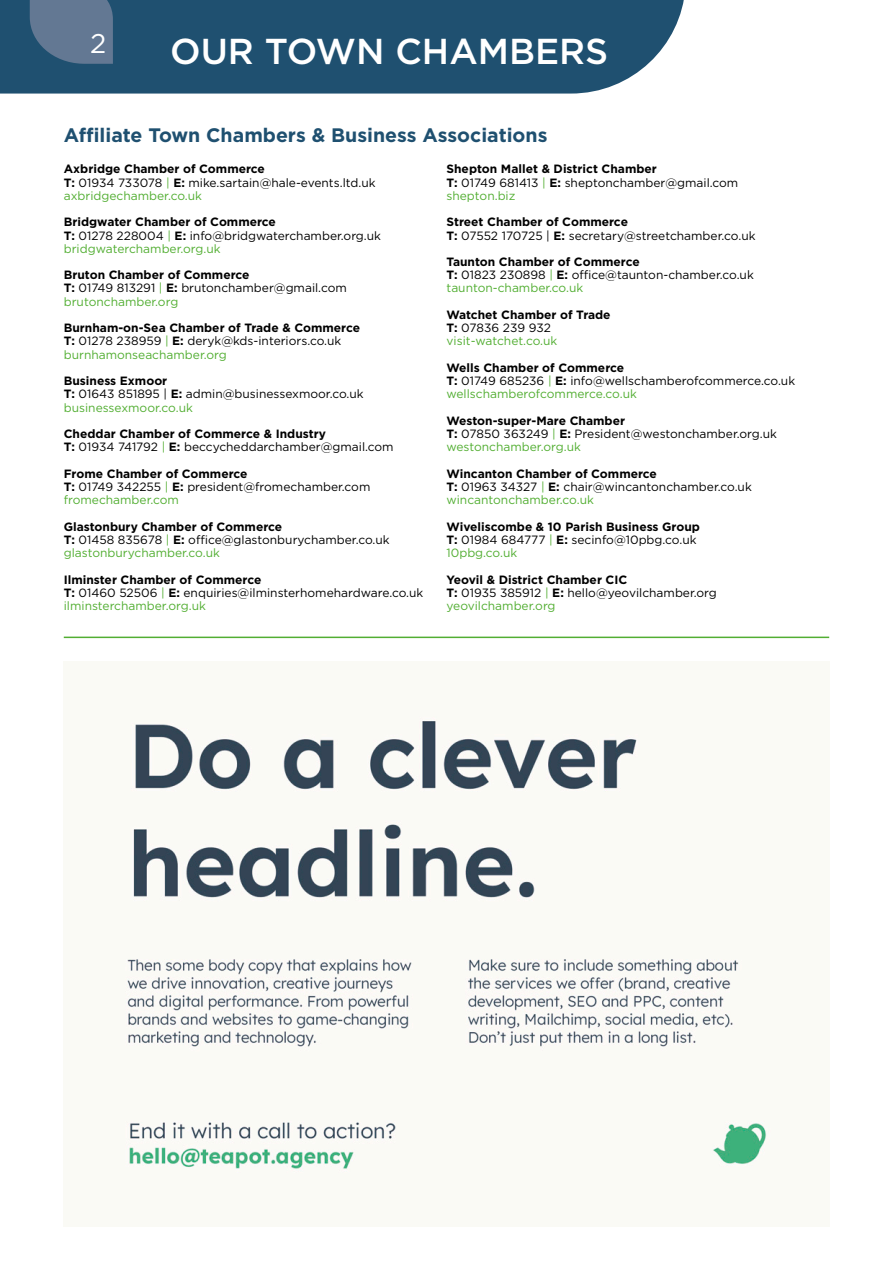
<style>
.page{position:relative;width:893px;height:1263px;background:#fff}
.page>*{position:absolute;margin:0;border:0;box-sizing:border-box;transform-origin:0 0}
.t1{font:500 36px "Gotham";color:#fff}
.t2{font:27px "Gotham";color:#fff}
.Sub_bold_copy{font:700 19.5px "Gotham";color:#1f5070}
.Sub_bold_copy-2{font:12px/13.2px "Gotham";color:#000}
.Sub_bold_copy-3{font:700 12px "Gotham";color:#000}
.Sub_bold_copy-4{font:12px "Gotham";color:#52ae32}
.s1{font-weight:700}
.s2{color:#52ae32}
</style>
<div class="page">
<div style="left:0;top:0;width:684px;height:94px;background:#1f5070"></div>
<svg style="left:30px;top:0;width:83px;height:64px"></svg>
<hr style="left:64px;top:637px;width:765px;height:1px;background:#52ae32">
<img style="left:125px;top:716px;width:642px;height:456px">
<p class="t2" style="left:90px;top:27px;width:18px">2</p>
<p class="t1" style="left:170px;top:27px;width:440px">OUR TOWN CHAMBERS</p>
<p class="Sub_bold_copy" style="left:64px;top:122px;width:485px">Affiliate Town Chambers &amp; Business Associations</p>
<p class="Sub_bold_copy-3" style="left:446px;top:161px;width:212px">Shepton Mallet &amp; District Chamber</p>
<p class="Sub_bold_copy-2" style="left:446px;top:175px;width:293px"><span class="s1">T:</span> 01749 681413 <span class="s2">|</span> <span class="s1">E:</span> sheptonchamber@gmail.com <span class="s2">shepton.biz</span></p>
<p class="Sub_bold_copy-3" style="left:446px;top:214px;width:183px">Street Chamber of Commerce</p>
<p class="Sub_bold_copy-2" style="left:446px;top:228px;width:311px"><span class="s1">T:</span> 07552 170725 | <span class="s1">E:</span> secretary@streetchamber.co.uk</p>
<p class="Sub_bold_copy-3" style="left:446px;top:254px;width:195px">Taunton Chamber of Commerce</p>
<p class="Sub_bold_copy-2" style="left:446px;top:268px;width:309px"><span class="s1">T:</span> 01823 230898 <span class="s2">|</span> <span class="s1">E:</span> office@taunton-chamber.co.uk</p>
<p class="Sub_bold_copy-4" style="left:446px;top:281px;width:138px">taunton-chamber.co.uk</p>
<p class="Sub_bold_copy-3" style="left:446px;top:307px;width:166px">Watchet Chamber of Trade</p>
<p class="Sub_bold_copy-2" style="left:446px;top:321px;width:106px"><span class="s1">T:</span> 07836 239 932</p>
<p class="Sub_bold_copy-4" style="left:446px;top:333px;width:112px">visit-watchet.co.uk</p>
<p class="Sub_bold_copy-3" style="left:446px;top:360px;width:179px">Wells Chamber of Commerce</p>
<p class="Sub_bold_copy-2" style="left:446px;top:374px;width:350px"><span class="s1">T:</span> 01749 685236 <span class="s2">|</span> <span class="s1">E:</span> info@wellschamberofcommerce.co.uk</p>
<p class="Sub_bold_copy-4" style="left:446px;top:386px;width:192px">wellschamberofcommerce.co.uk</p>
<p class="Sub_bold_copy-3" style="left:446px;top:413px;width:180px">Weston-super-Mare Chamber</p>
<p class="Sub_bold_copy-2" style="left:446px;top:427px;width:332px"><span class="s1">T:</span> 07850 363249 <span class="s2">|</span> <span class="s1">E:</span> President@westonchamber.org.uk</p>
<p class="Sub_bold_copy-4" style="left:446px;top:439px;width:136px">westonchamber.org.uk</p>
<p class="Sub_bold_copy-3" style="left:446px;top:466px;width:212px">Wincanton Chamber of Commerce</p>
<p class="Sub_bold_copy-2" style="left:446px;top:480px;width:307px"><span class="s1">T:</span> 01963 34327 <span class="s2">|</span> <span class="s1">E:</span> chair@wincantonchamber.co.uk</p>
<p class="Sub_bold_copy-4" style="left:446px;top:492px;width:149px">wincantonchamber.co.uk</p>
<p class="Sub_bold_copy-3" style="left:446px;top:519px;width:255px">Wiveliscombe &amp; 10 Parish Business Group</p>
<p class="Sub_bold_copy-2" style="left:446px;top:533px;width:252px"><span class="s1">T:</span> 01984 684777 <span class="s2">|</span> <span class="s1">E:</span> secinfo@10pbg.co.uk</p>
<p class="Sub_bold_copy-4" style="left:446px;top:545px;width:72px">10pbg.co.uk</p>
<p class="Sub_bold_copy-3" style="left:446px;top:571px;width:182px">Yeovil &amp; District Chamber CIC</p>
<p class="Sub_bold_copy-2" style="left:446px;top:586px;width:272px"><span class="s1">T:</span> 01935 385912 <span class="s2">|</span> <span class="s1">E:</span> hello@yeovilchamber.org</p>
<p class="Sub_bold_copy-4" style="left:446px;top:598px;width:111px">yeovilchamber.org</p>
<p class="Sub_bold_copy-3" style="left:64px;top:161px;width:203px">Axbridge Chamber of Commerce</p>
<p class="Sub_bold_copy-2" style="left:64px;top:175px;width:313px"><span class="s1">T:</span> 01934 733078 <span class="s2">|</span> <span class="s1">E:</span> mike.sartain@hale-events.ltd.uk</p>
<p class="Sub_bold_copy-4" style="left:64px;top:188px;width:140px">axbridgechamber.co.uk</p>
<p class="Sub_bold_copy-3" style="left:64px;top:214px;width:214px">Bridgwater Chamber of Commerce</p>
<p class="Sub_bold_copy-2" style="left:64px;top:228px;width:319px"><span class="s1">T:</span> 01278 228004 <span class="s2">|</span> <span class="s1">E:</span> info@bridgwaterchamber.org.uk</p>
<p class="Sub_bold_copy-4" style="left:64px;top:241px;width:158px">bridgwaterchamber.org.uk</p>
<p class="Sub_bold_copy-3" style="left:64px;top:267px;width:187px">Bruton Chamber of Commerce</p>
<p class="Sub_bold_copy-2" style="left:64px;top:281px;width:285px"><span class="s1">T:</span> 01749 813291 <span class="s2">|</span> <span class="s1">E:</span> brutonchamber@gmail.com</p>
<p class="Sub_bold_copy-4" style="left:64px;top:294px;width:116px">brutonchamber.org</p>
<p class="Sub_bold_copy-3" style="left:64px;top:320px;width:298px">Burnham-on-Sea Chamber of Trade &amp; Commerce</p>
<p class="Sub_bold_copy-2" style="left:64px;top:334px;width:279px"><span class="s1">T:</span> 01278 238959 <span class="s2">|</span> <span class="s1">E:</span> deryk@kds-interiors.co.uk</p>
<p class="Sub_bold_copy-4" style="left:64px;top:347px;width:165px">burnhamonseachamber.org</p>
<p class="Sub_bold_copy-3" style="left:64px;top:373px;width:105px">Business Exmoor</p>
<p class="Sub_bold_copy-2" style="left:64px;top:387px;width:301px"><span class="s1">T:</span> 01643 851895 | <span class="s1">E:</span> admin@businessexmoor.co.uk</p>
<p class="Sub_bold_copy-4" style="left:64px;top:400px;width:131px">businessexmoor.co.uk</p>
<p class="Sub_bold_copy-3" style="left:64px;top:426px;width:264px">Cheddar Chamber of Commerce &amp; Industry</p>
<p class="Sub_bold_copy-2" style="left:64px;top:440px;width:331px"><span class="s1">T:</span> 01934 741792 <span class="s2">|</span> <span class="s1">E:</span> beccycheddarchamber@gmail.com</p>
<p class="Sub_bold_copy-3" style="left:64px;top:466px;width:185px">Frome Chamber of Commerce</p>
<p class="Sub_bold_copy-2" style="left:64px;top:480px;width:308px"><span class="s1">T:</span> 01749 342255 <span class="s2">|</span> <span class="s1">E:</span> president@fromechamber.com</p>
<p class="Sub_bold_copy-4" style="left:64px;top:492px;width:117px">fromechamber.com</p>
<p class="Sub_bold_copy-3" style="left:64px;top:519px;width:220px">Glastonbury Chamber of Commerce</p>
<p class="Sub_bold_copy-2" style="left:64px;top:533px;width:327px"><span class="s1">T:</span> 01458 835678 <span class="s2">|</span> <span class="s1">E:</span> office@glastonburychamber.co.uk</p>
<p class="Sub_bold_copy-4" style="left:64px;top:545px;width:158px">glastonburychamber.co.uk</p>
<p class="Sub_bold_copy-3" style="left:64px;top:571px;width:199px">Ilminster Chamber of Commerce</p>
<p class="Sub_bold_copy-2" style="left:64px;top:586px;width:361px"><span class="s1">T:</span> 01460 52506 <span class="s2">|</span> <span class="s1">E:</span> enquiries@ilminsterhomehardware.co.uk</p>
<p class="Sub_bold_copy-4" style="left:64px;top:598px;width:144px">ilminsterchamber.org.uk</p>
</div>
